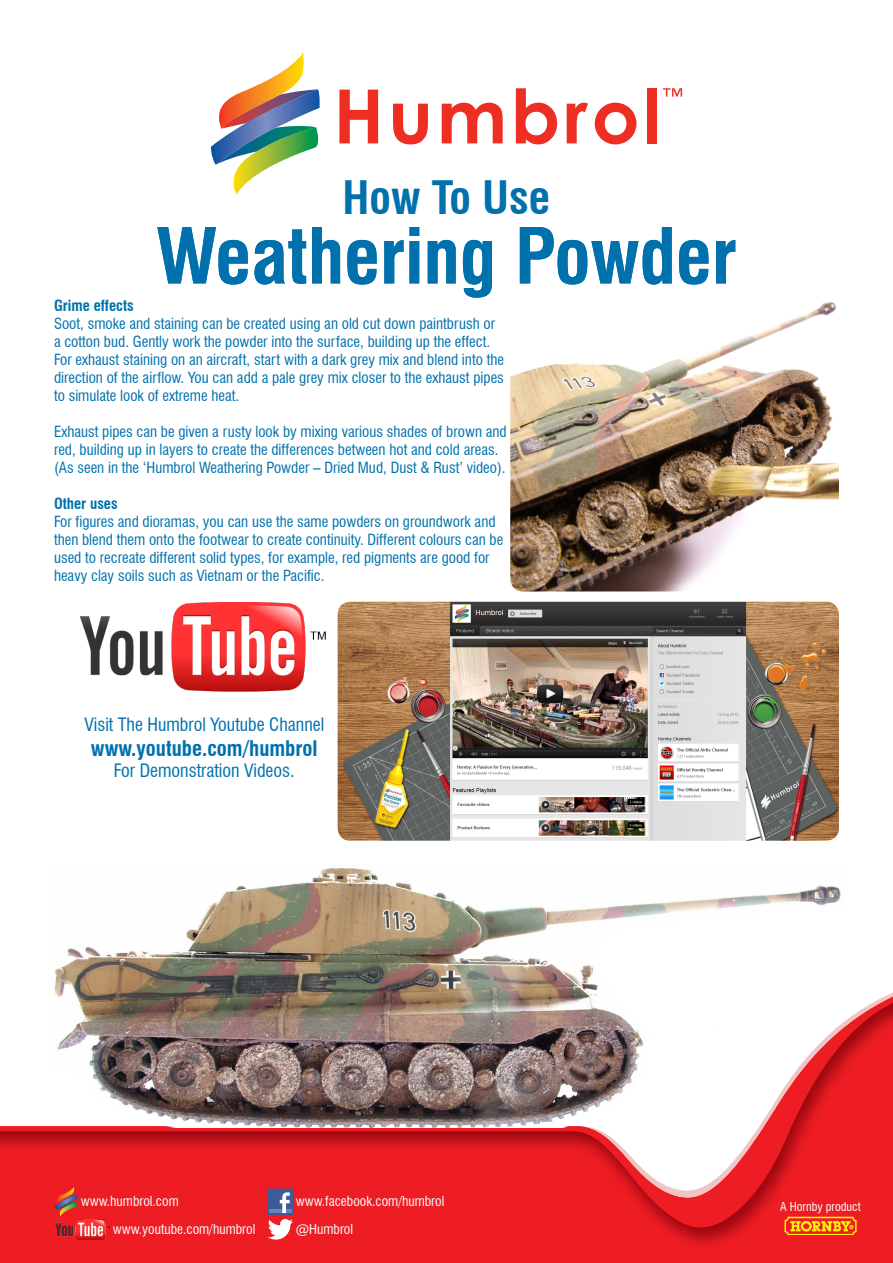
<style>
.page{position:relative;width:893px;height:1263px;background:#fff}
.page>*{position:absolute;margin:0;border:0;box-sizing:border-box;transform-origin:0 0}
.t1{font:700 condensed 75px "Swiss 721 BT";color:#0071ad}
.t2{font:700 condensed 45px "Swiss 721 BT";color:#0071ad}
.t3{font:700 condensed 21px "Swiss 721 BT";color:#0071ad}
.t4{font:condensed 18px "Swiss 721 BT";color:#0071ad}
.t5{font:condensed 15px/18px "Swiss 721 BT";color:#0071ad}
.t6{font:700 condensed 15px "Swiss 721 BT";color:#0071ad}
.t7{font:condensed 13.5px "Swiss 721 BT";color:#fcfcfc}
.t8{font:condensed 12px "Swiss 721 BT";color:#fff}
</style>
<div class="page">
<div style="left:0;top:986px;width:893px;height:277px;background:#ee1d23"></div>
<img style="left:77px;top:1227px;width:670px;height:19px">
<svg style="left:77px;top:1197px;width:697px;height:30px"></svg>
<svg style="left:0;top:986px;width:578px;height:162px"></svg>
<svg style="left:578px;top:986px;width:315px;height:211px"></svg>
<svg style="left:339px;top:90px;width:39px;height:53px"></svg>
<svg style="left:393px;top:104px;width:35px;height:40px"></svg>
<svg style="left:442px;top:103px;width:61px;height:40px"></svg>
<svg style="left:516px;top:88px;width:41px;height:56px"></svg>
<svg style="left:567px;top:103px;width:21px;height:40px"></svg>
<svg style="left:595px;top:103px;width:41px;height:41px"></svg>
<div style="left:647px;top:88px;width:10px;height:55px;background:#ee2e22"></div>
<svg style="left:663px;top:88px;width:19px;height:9px"></svg>
<svg style="left:211px;top:53px;width:109px;height:142px"></svg>
<svg style="left:55px;top:1187px;width:23px;height:29px"></svg>
<img style="left:784px;top:1216px;width:73px;height:19px">
<div style="left:267px;top:1188px;width:27px;height:27px;background:#3b5b99;border-radius:2px"></div>
<hr style="left:269px;top:1209px;width:23px;height:4px;background:#6d84b3">
<svg style="left:280px;top:1192px;width:10px;height:21px"></svg>
<svg style="left:268px;top:1219px;width:25px;height:20px"></svg>
<img style="left:55px;top:1220px;width:54px;height:19px">
<img style="left:81px;top:602px;width:244px;height:89px">
<img style="left:53px;top:867px;width:790px;height:260px">
<img style="left:510px;top:301px;width:329px;height:290px">
<img style="left:338px;top:602px;width:501px;height:239px">
<p class="t2" style="left:343px;top:171px;width:209px">How To Use</p>
<p class="t1" style="left:156px;top:211px;width:583px">Weathering Powder</p>
<p class="t6" style="left:54px;top:296px;width:81px">Grime effects</p>
<p class="t5" style="left:54px;top:314px;width:451px">Soot, smoke and staining can be created using an old cut down paintbrush or a cotton bud. Gently work the powder into the surface, building up the effect.<br>For exhaust staining on an aircraft, start with a dark grey mix and blend into the direction of the airflow. You can add a pale grey mix closer to the exhaust pipes to simulate look of extreme heat.</p>
<p class="t5" style="left:54px;top:422px;width:454px">Exhaust pipes can be given a rusty look by mixing various shades of brown and red, building up in layers to create the differences between hot and cold areas. (As seen in the ‘Humbrol Weathering Powder – Dried Mud, Dust &amp; Rust’ video).</p>
<p class="t6" style="left:54px;top:494px;width:65px">Other uses</p>
<p class="t5" style="left:54px;top:512px;width:451px">For figures and dioramas, you can use the same powders on groundwork and then blend them onto the footwear to create continuity. Different colours can be used to recreate different solid types, for example, red pigments are good for heavy clay soils such as Vietnam or the Pacific.</p>
<p class="t4" style="left:84px;top:713px;width:241px">Visit The Humbrol Youtube Channel</p>
<p class="t3" style="left:91px;top:736px;width:228px">www.youtube.com/humbrol</p>
<p class="t4" style="left:114px;top:760px;width:182px">For Demonstration Videos.</p>
<p class="t7" style="left:81px;top:1193px;width:99px">www.humbrol.com</p>
<p class="t7" style="left:296px;top:1193px;width:150px">www.facebook.com/humbrol</p>
<p class="t7" style="left:113px;top:1221px;width:144px">www.youtube.com/humbrol</p>
<p class="t7" style="left:296px;top:1221px;width:59px">@Humbrol</p>
<p class="t8" style="left:780px;top:1199px;width:82px">A Hornby product</p>
</div>
